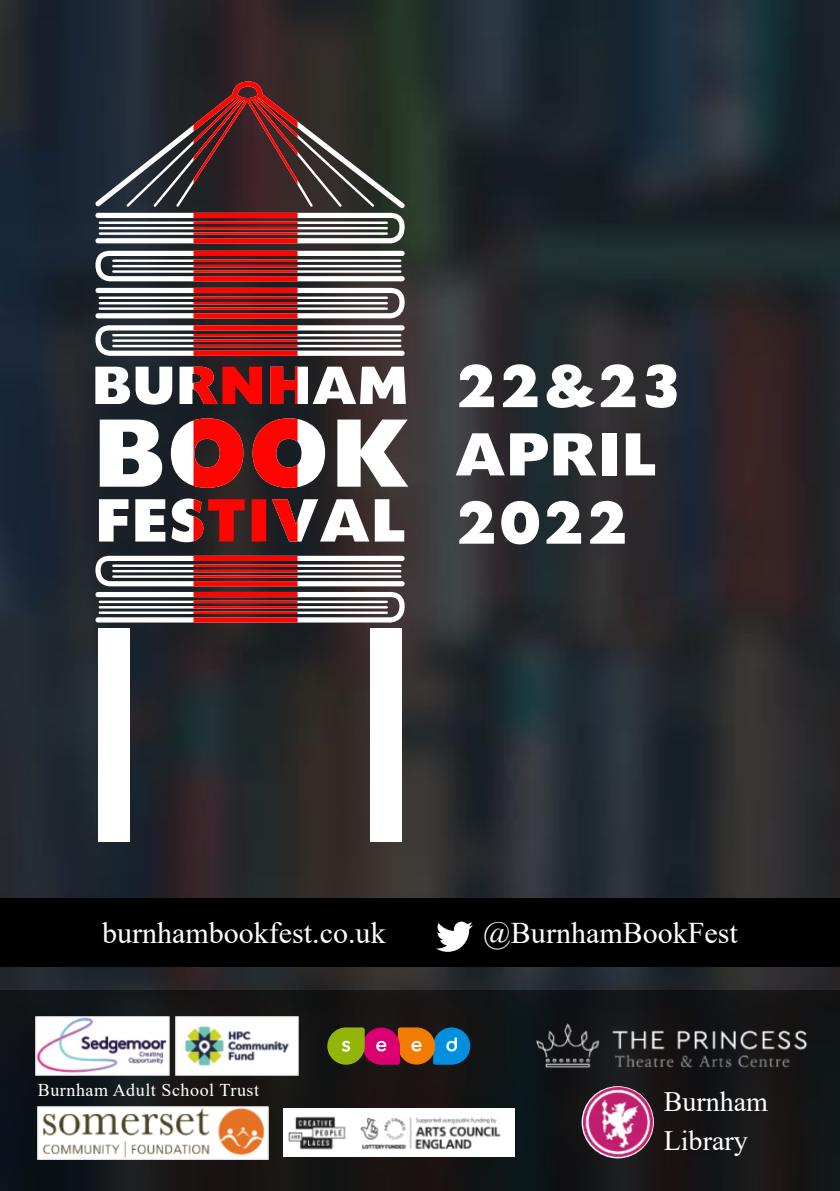
<style>
.page{position:relative;width:840px;height:1191px;background:#fff}
.page>*{position:absolute;margin:0;border:0;box-sizing:border-box;transform-origin:0 0}
.t1{font:56px/68.2px "Headline NEWS";color:#fff}
.t2{font:30px "font 00000000280636 f 7";color:#fff}
.t3{font:28px/38.4px "font 00000000280636 f 7";color:#fff}
.t4{font:18px "font 00000000280636 f 7";letter-spacing:.03em;color:#fff}
</style>
<div class="page">
<img style="left:0;top:0;width:839px;height:990px">
<div style="left:0;top:898px;width:839px;height:68px;background:#000"></div>
<div style="left:0;top:990px;width:839px;height:201px;background:#151415"></div>
<svg style="left:436px;top:921px;width:36px;height:30px"></svg>
<div style="left:98px;top:628px;width:31px;height:213px;background:#fff"></div>
<div style="left:370px;top:628px;width:32px;height:213px;background:#fff"></div>
<svg style="left:95px;top:418px;width:313px;height:204px"></svg>
<svg style="left:95px;top:288px;width:309px;height:30px"></svg>
<hr style="left:99px;top:296px;width:288px;height:3px;background:#fff">
<hr style="left:99px;top:302px;width:288px;height:2px;background:#fff">
<hr style="left:99px;top:307px;width:288px;height:3px;background:#fff">
<svg style="left:95px;top:251px;width:309px;height:30px"></svg>
<hr style="left:112px;top:259px;width:289px;height:3px;background:#fff">
<hr style="left:112px;top:265px;width:289px;height:2px;background:#fff">
<hr style="left:112px;top:270px;width:289px;height:3px;background:#fff">
<div style="left:193px;top:313px;width:104px;height:5px;background:#ff0400"></div>
<hr style="left:193px;top:307px;width:104px;height:3px;background:#ff0400">
<hr style="left:193px;top:302px;width:104px;height:2px;background:#ff0400">
<hr style="left:193px;top:296px;width:104px;height:3px;background:#ff0400">
<div style="left:193px;top:288px;width:104px;height:5px;background:#ff0400"></div>
<div style="left:193px;top:276px;width:104px;height:5px;background:#ff0400"></div>
<hr style="left:193px;top:270px;width:104px;height:3px;background:#ff0400">
<hr style="left:193px;top:265px;width:104px;height:2px;background:#ff0400">
<hr style="left:193px;top:259px;width:104px;height:3px;background:#ff0400">
<div style="left:193px;top:251px;width:104px;height:5px;background:#ff0400"></div>
<svg style="left:95px;top:81px;width:310px;height:162px"></svg>
<svg style="left:95px;top:325px;width:309px;height:31px"></svg>
<hr style="left:112px;top:334px;width:289px;height:2px;background:#fff">
<hr style="left:112px;top:339px;width:289px;height:3px;background:#fff">
<hr style="left:112px;top:345px;width:289px;height:2px;background:#fff">
<div style="left:193px;top:351px;width:104px;height:5px;background:#ff0400"></div>
<hr style="left:193px;top:345px;width:104px;height:2px;background:#ff0400">
<hr style="left:193px;top:339px;width:104px;height:3px;background:#ff0400">
<hr style="left:193px;top:334px;width:104px;height:2px;background:#ff0400">
<div style="left:193px;top:325px;width:104px;height:5px;background:#ff0400"></div>
<svg style="left:95px;top:367px;width:77px;height:38px"></svg>
<svg style="left:179px;top:367px;width:226px;height:37px"></svg>
<img style="left:36px;top:1016px;width:133px;height:59px">
<img style="left:38px;top:1106px;width:230px;height:53px">
<img style="left:176px;top:1016px;width:122px;height:59px">
<svg style="left:327px;top:1027px;width:143px;height:37px"></svg>
<svg style="left:448px;top:1042px;width:6px;height:7px"></svg>
<img style="left:503px;top:1018px;width:304px;height:83px">
<svg style="left:581px;top:1086px;width:72px;height:72px"></svg>
<img style="left:583px;top:1088px;width:68px;height:69px">
<div style="left:283px;top:1108px;width:231px;height:48px;background:#fff"></div>
<img style="left:283px;top:1100px;width:222px;height:57px">
<h1 class="t1" style="left:454px;top:356px;width:230px">22&amp;23<br>APRIL<br>2022</h1>
<p class="t2" style="left:102px;top:916px;width:285px">burnhambookfest.co.uk</p>
<p class="t2" style="left:483px;top:916px;width:256px">@BurnhamBookFest</p>
<p class="t4" style="left:38px;top:1079px;width:223px">Burnham Adult School Trust</p>
<p class="t3" style="left:663px;top:1082px;width:106px">Burnham<br>Library</p>
</div>
